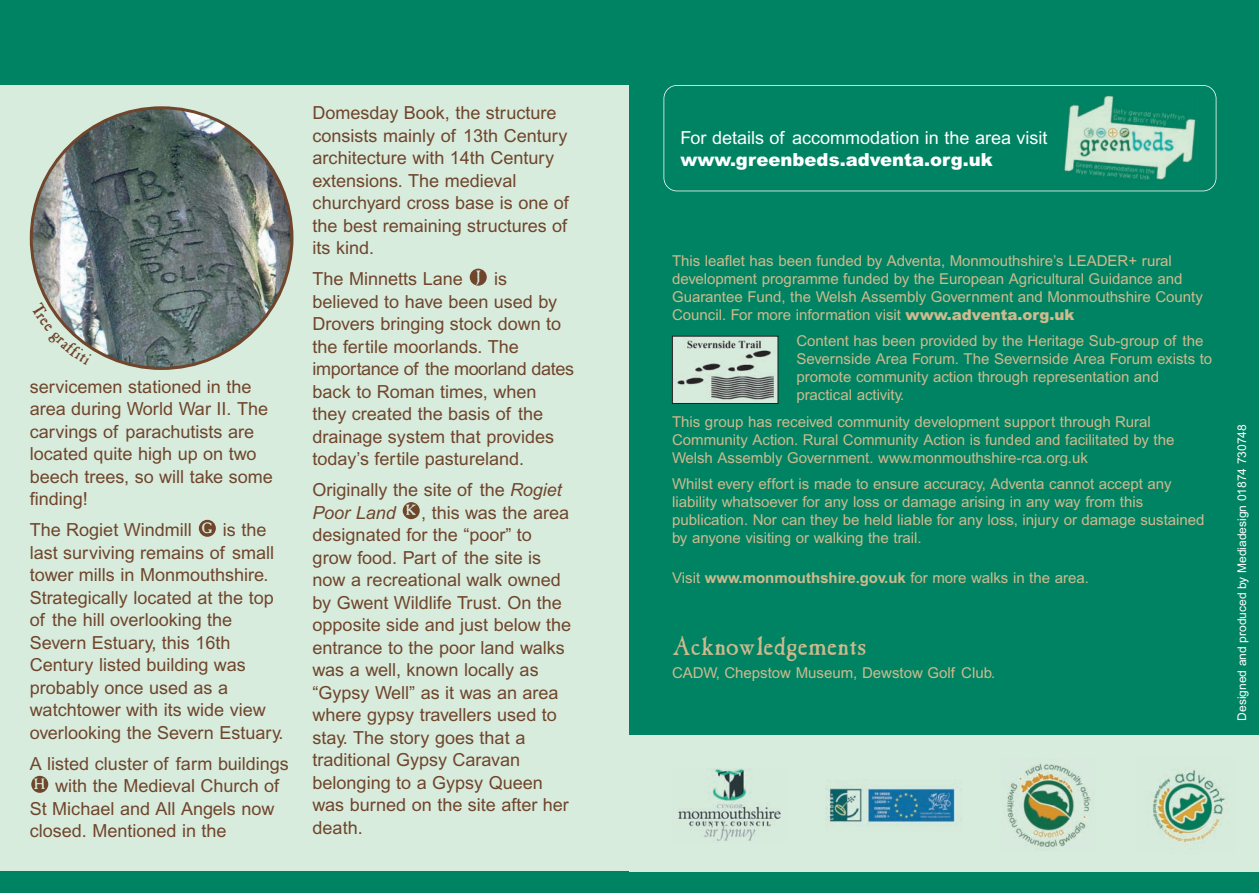
<style>
.page{position:relative;width:1259px;height:893px;background:#d8ecdd}
.page>*{position:absolute;margin:0;border:0;box-sizing:border-box;transform-origin:0 0}
.t1{font:27px "Casablanca Antique";color:#cfba8e}
.t2{font:18px/22.5px "Arial";color:#6f452b}
.t3{font:18px "Arial";color:#fff}
.t4{font:900 18px "Arial";color:#fff}
.t5{font:15px/18px "Arial";color:#cfba8e}
.t6{font:15px "Casablanca Antique";color:#d8ecdd}
.t7{font:12px "Arial";color:#fff}
.s1{font-style:italic}
.s2{font-weight:900}
.s3{font-weight:700}
</style>
<div class="page">
<div style="left:403px;top:502px;width:17px;height:17px;background:#6f452b;border-radius:50%"></div>
<div style="left:470px;top:269px;width:17px;height:17px;background:#6f452b;border-radius:50%"></div>
<div style="left:31px;top:776px;width:17px;height:17px;background:#6f452b;border-radius:50%"></div>
<div style="left:199px;top:520px;width:17px;height:17px;background:#6f452b;border-radius:50%"></div>
<div style="left:0;top:0;width:1259px;height:85px;background:#008363"></div>
<div style="left:0;top:872px;width:1259px;height:21px;background:#008363"></div>
<svg style="left:30px;top:106px;width:263px;height:264px"></svg>
<div style="left:629px;top:0;width:630px;height:893px;background:#008363"></div>
<div style="left:629px;top:736px;width:630px;height:136px;background:#d8ecdd"></div>
<div style="left:663px;top:85px;width:553px;height:106px;border:2px solid #fff;border-radius:14px"></div>
<img style="left:1064px;top:95px;width:132px;height:85px">
<img style="left:1152px;top:769px;width:75px;height:74px">
<img style="left:1007px;top:763px;width:84px;height:87px">
<img style="left:825px;top:788px;width:136px;height:38px">
<img style="left:678px;top:768px;width:103px;height:73px">
<div style="left:672px;top:336px;width:106px;height:67px;background:#d8ecdd"></div>
<img style="left:677px;top:339px;width:97px;height:61px">
<div style="left:672px;top:336px;width:106px;height:68px;border:1px solid #231f20"></div>
<svg style="left:31px;top:302px;width:61px;height:63px"></svg>
<p class="t2" style="left:30px;top:377px;width:244px">servicemen stationed in the area during World War II. The carvings of parachutists are located quite high up on two beech trees, so will take some finding!</p>
<p class="t2" style="left:30px;top:520px;width:164px">The Rogiet Windmill</p>
<p class="t6" style="left:202px;top:519px;width:12px">G</p>
<p class="t2" style="left:30px;top:520px;width:255px;text-indent:193px">is the last surviving remains of small tower mills in Monmouthshire.<br>Strategically located at the top of the hill overlooking the<br>Severn Estuary, this 16th<br>Century listed building was probably once used as a watchtower with its wide view overlooking the Severn Estuary.</p>
<p class="t2" style="left:30px;top:754px;width:261px">A listed cluster of farm buildings</p>
<p class="t2" style="left:55px;top:776px;width:225px">with the Medieval Church of</p>
<p class="t2" style="left:30px;top:799px;width:246px">St Michael and All Angels now</p>
<p class="t2" style="left:30px;top:821px;width:198px">closed. Mentioned in the</p>
<p class="t6" style="left:34px;top:775px;width:13px">H</p>
<p class="t2" style="left:313px;top:103px;width:258px">Domesday Book, the structure consists mainly of 13th Century architecture with 14th Century extensions. The medieval churchyard cross base is one of the best remaining structures of its kind.</p>
<p class="t2" style="left:313px;top:269px;width:152px">The Minnetts Lane</p>
<p class="t6" style="left:476px;top:267px;width:6px">J</p>
<p class="t2" style="left:313px;top:269px;width:263px;text-indent:182px">is believed to have been used by<br>Drovers bringing stock down to the fertile moorlands. The importance of the moorland dates back to Roman times, when they created the basis of the drainage system that provides today’s fertile pastureland.</p>
<p class="t2" style="left:313px;top:480px;width:251px">Originally the site of the <span class="s1">Rogiet<br>Poor Land</span></p>
<p class="t6" style="left:406px;top:501px;width:12px">K</p>
<p class="t2" style="left:313px;top:503px;width:260px;text-indent:109px">, this was the area designated for the “poor” to grow food. Part of the site is now a recreational walk owned by Gwent Wildlife Trust. On the opposite side and just below the entrance to the poor land walks was a well, known locally as “Gypsy Well” as it was an area where gypsy travellers used to stay. The story goes that a traditional Gypsy Caravan belonging to a Gypsy Queen was burned on the site after her death.</p>
<p class="t3" style="left:680px;top:131px;width:368px">For details of accommodation in the area visit</p>
<p class="t4" style="left:680px;top:153px;width:314px">www.greenbeds.adventa.org.uk</p>
<p class="t5" style="left:672px;top:253px;width:532px">This leaflet has been funded by Adventa, Monmouthshire’s LEADER+ rural development programme funded by the European Agricultural Guidance and Guarantee Fund, the Welsh Assembly Government and Monmouthshire County Council. For more information visit <span class="s2">www.adventa.org.uk</span></p>
<p class="t5" style="left:796px;top:333px;width:417px">Content has been provided by the Heritage Sub-group of the Severnside Area Forum. The Severnside Area Forum exists to promote community action through representation and practical activity.</p>
<p class="t5" style="left:672px;top:414px;width:504px">This group has received community development support through Rural<br>Community Action. Rural Community Action is funded and facilitated by the<br>Welsh Assembly Government. www.monmouthshire-rca.org.uk</p>
<p class="t5" style="left:672px;top:476px;width:534px">Whilst every effort is made to ensure accuracy, Adventa cannot accept any liability whatsoever for any loss or damage arising in any way from this publication. Nor can they be held liable for any loss, injury or damage sustained by anyone visiting or walking the trail.</p>
<p class="t5" style="left:672px;top:570px;width:418px">Visit <span class="s3">www.monmouthshire.gov.uk</span> for more walks in the area.</p>
<h1 class="t1" style="left:672px;top:630px;width:196px">Acknowledgements</h1>
<p class="t5" style="left:672px;top:665px;width:325px">CADW, Chepstow Museum, Dewstow Golf Club.</p>
<p class="t7" style="left:1237px;top:721px;width:298px;rotate:-90deg">Designed and produced by Mediadesign 01874 730748</p>
</div>
